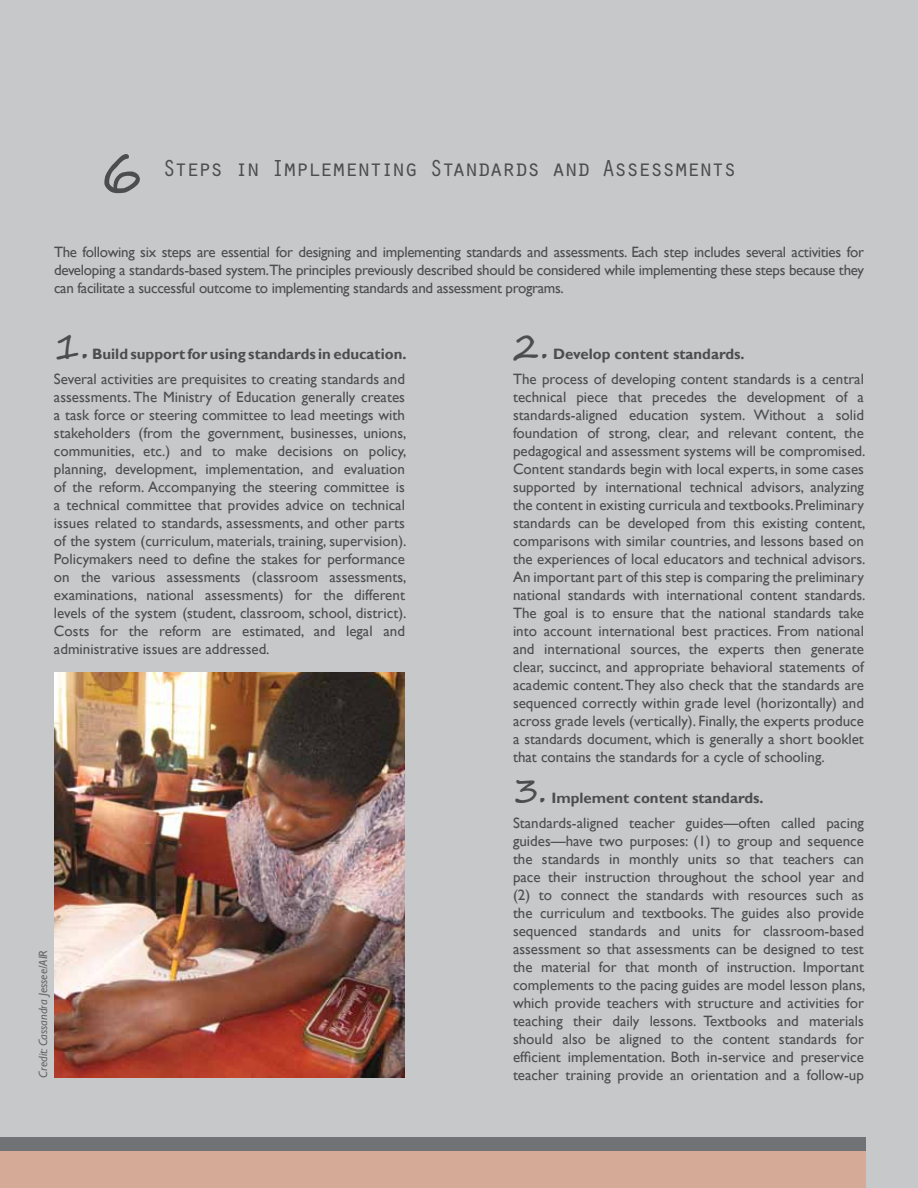
<style>
.page{position:relative;width:918px;height:1188px;background:#c7c8ca}
.page>*{position:absolute;margin:0;border:0;box-sizing:border-box;transform-origin:0 0}
.t1{font:60px "Segoe Print";color:#4d4d4f}
.t2{font:36px "Segoe Print";color:#4d4d4f}
.t3{font:24px "Orator Std";letter-spacing:-.09em;color:#4d4d4f}
.t4{font:15px/18px "Gill Sans";color:#4d4d4f;text-align:justify}
.t5{font:700 15px "Gill Sans";color:#4d4d4f}
.t6{font:italic 12px "Gill Sans";color:#636466}
</style>
<div class="page">
<div style="left:0;top:1146px;width:866px;height:42px;background:#d5ab97"></div>
<div style="left:0;top:1137px;width:866px;height:13px;background:#717275"></div>
<img style="left:54px;top:673px;width:351px;height:405px">
<h1 class="t1" style="left:100px;top:118px;width:45px">6</h1>
<h3 class="t3" style="left:162px;top:150px;width:577px">Steps in Implementing Standards and Assessments</h3>
<p class="t4" style="left:54px;top:243px;width:812px">The following six steps are essential for designing and implementing standards and assessments. Each step includes several activities for developing a standards-based system.The principles previously described should be considered while implementing these steps because they can facilitate a successful outcome to implementing standards and assessment programs.</p>
<h2 class="t2" style="left:54px;top:314px;width:37px">1.</h2>
<h2 class="t2" style="left:513px;top:314px;width:38px">2.</h2>
<p class="t5" style="left:92px;top:345px;width:316px">Build support for using standards in education.</p>
<p class="t4" style="left:54px;top:370px;width:354px">Several activities are prequisites to creating standards and assessments. The Ministry of Education generally creates a task force or steering committee to lead meetings with stakeholders (from the government, businesses, unions, communities, etc.) and to make decisions on policy, planning, development, implementation, and evaluation of the reform. Accompanying the steering committee is a technical committee that provides advice on technical issues related to standards, assessments, and other parts of the system (curriculum, materials, training, supervision).<br>Policymakers need to define the stakes for performance on the various assessments (classroom assessments, examinations, national assessments) for the different levels of the system (student, classroom, school, district).<br>Costs for the reform are estimated, and legal and administrative issues are addressed.</p>
<p class="t5" style="left:553px;top:345px;width:193px">Develop content standards.</p>
<p class="t4" style="left:513px;top:370px;width:354px">The process of developing content standards is a central technical piece that precedes the development of a standards-aligned education system. Without a solid foundation of strong, clear, and relevant content, the pedagogical and assessment systems will be compromised.<br>Content standards begin with local experts, in some cases supported by international technical advisors, analyzing the content in existing curricula and textbooks. Preliminary standards can be developed from this existing content, comparisons with similar countries, and lessons based on the experiences of local educators and technical advisors.<br>An important part of this step is comparing the preliminary national standards with international content standards.<br>The goal is to ensure that the national standards take into account international best practices. From national and international sources, the experts then generate clear, succinct, and appropriate behavioral statements of academic content. They also check that the standards are sequenced correctly within grade level (horizontally) and across grade levels (vertically). Finally, the experts produce a standards document, which is generally a short booklet that contains the standards for a cycle of schooling.</p>
<h2 class="t2" style="left:513px;top:758px;width:36px">3.</h2>
<p class="t5" style="left:551px;top:789px;width:214px">Implement content standards.</p>
<p class="t4" style="left:513px;top:814px;width:354px">Standards-aligned teacher guides—often called pacing guides—have two purposes: (1) to group and sequence the standards in monthly units so that teachers can pace their instruction throughout the school year and (2) to connect the standards with resources such as the curriculum and textbooks. The guides also provide sequenced standards and units for classroom-based assessment so that assessments can be designed to test the material for that month of instruction. Important complements to the pacing guides are model lesson plans, which provide teachers with structure and activities for teaching their daily lessons. Textbooks and materials should also be aligned to the content standards for efficient implementation. Both in-service and preservice</p>
<p class="t6" style="left:36px;top:1078px;width:129px;rotate:-90deg">Credit: Cassandra Jessee/AIR</p>
<p class="t4" style="left:513px;top:1066px;width:352px">teacher training provide an orientation and a follow-up</p>
</div>
